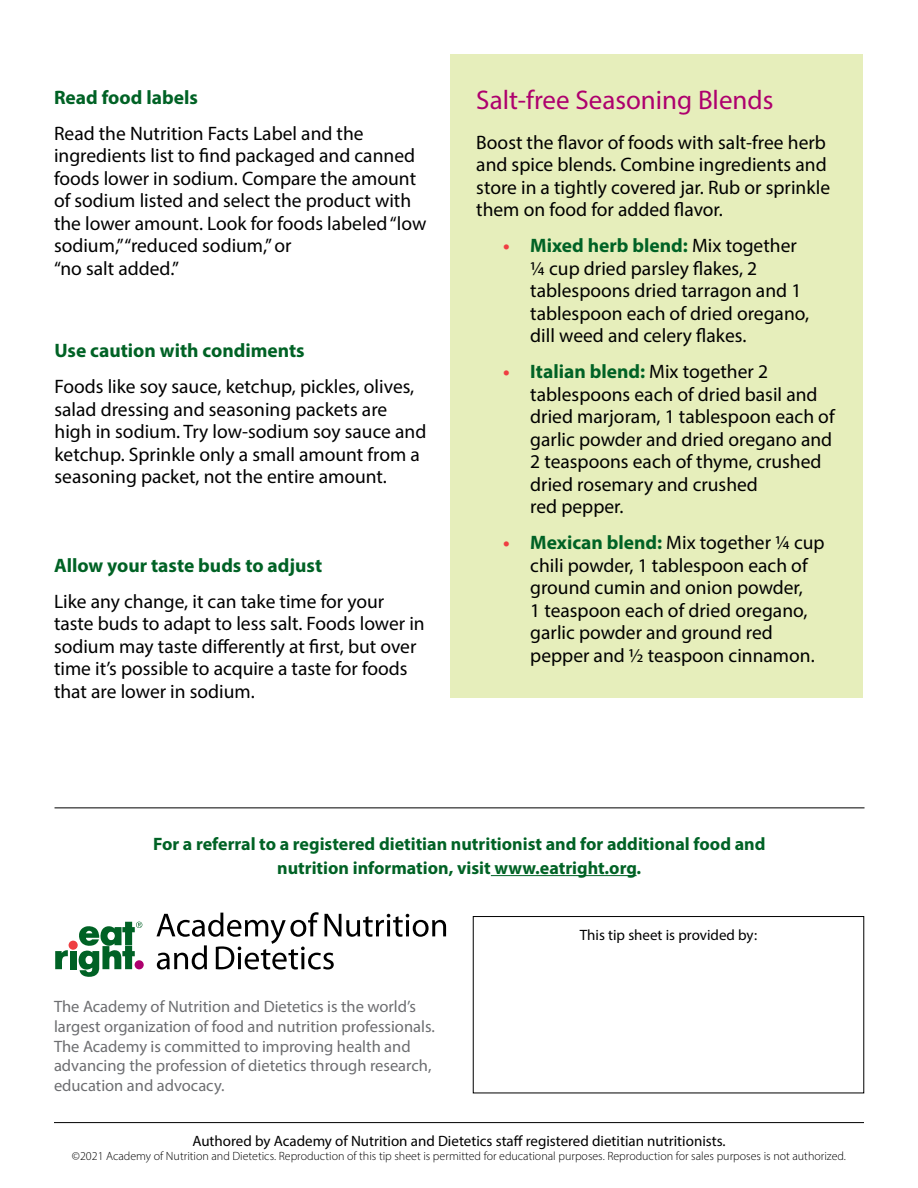
<style>
.page{position:relative;width:918px;height:1188px;background:#fff}
.page>*{position:absolute;margin:0;border:0;box-sizing:border-box;transform-origin:0 0}
.t1{font:27px "Myriad Pro";color:#ae006e}
.t2{font:19.5px/22.5px "Myriad Pro";color:#000}
.t3{font:700 19.5px "Myriad Pro";color:#006225}
.t4{font:700 18px/24px "Myriad Pro";color:#006225;text-align:center}
.t5{font:16.5px/19.8px "Myriad Pro";color:#6d6e71}
.t6{font:15px "Myriad Pro";color:#000}
.t7{font:300 12px "Myriad Pro";color:#000}
.s1{font-weight:700;color:#ef3e42}
.s2{font-weight:700;color:#006225}
</style>
<div class="page">
<hr style="left:491px;top:875px;width:146px;height:1px;background:#006225">
<hr style="left:55px;top:807px;width:810px;height:1px;background:#000">
<div style="left:69px;top:941px;width:9px;height:9px;background:#ef3e42;border-radius:50%"></div>
<svg style="left:135px;top:960px;width:9px;height:9px"></svg>
<svg style="left:55px;top:950px;width:13px;height:19px"></svg>
<div style="left:70px;top:951px;width:7px;height:18px;background:#006225"></div>
<svg style="left:78px;top:922px;width:64px;height:55px"></svg>
<svg style="left:157px;top:912px;width:289px;height:58px"></svg>
<div style="left:473px;top:916px;width:391px;height:177px;border:1px solid #000"></div>
<hr style="left:54px;top:1122px;width:810px;height:1px;background:#000">
<div style="left:450px;top:54px;width:412px;height:644px;background:#e6eebb"></div>
<p class="t3" style="left:54px;top:84px;width:145px">Read food labels</p>
<p class="t2" style="left:54px;top:121px;width:374px">Read the Nutrition Facts Label and the ingredients list to find packaged and canned foods lower in sodium. Compare the amount of sodium listed and select the product with the lower amount. Look for foods labeled “low sodium,” “reduced sodium,” or<br>“no salt added.”</p>
<p class="t3" style="left:55px;top:338px;width:252px">Use caution with condiments</p>
<p class="t2" style="left:55px;top:375px;width:373px">Foods like soy sauce, ketchup, pickles, olives, salad dressing and seasoning packets are high in sodium. Try low-sodium soy sauce and ketchup. Sprinkle only a small amount from a seasoning packet, not the entire amount.</p>
<p class="t3" style="left:54px;top:552px;width:270px">Allow your taste buds to adjust</p>
<p class="t2" style="left:54px;top:590px;width:372px">Like any change, it can take time for your taste buds to adapt to less salt. Foods lower in sodium may taste differently at first, but over time it’s possible to acquire a taste for foods that are lower in sodium.</p>
<h1 class="t1" style="left:476px;top:83px;width:299px">Salt-free Seasoning Blends</h1>
<p class="t2" style="left:476px;top:130px;width:355px">Boost the flavor of foods with salt-free herb and spice blends. Combine ingredients and store in a tightly covered jar. Rub or sprinkle them on food for added flavor.</p>
<p class="t2" style="left:530px;top:234px;width:280px;text-indent:-27px"><span class="s1">•</span> <span class="s2">Mixed herb blend:</span> Mix together ¼ cup dried parsley flakes, 2 tablespoons dried tarragon and 1 tablespoon each of dried oregano, dill weed and celery flakes.</p>
<p class="t2" style="left:530px;top:360px;width:306px;text-indent:-27px"><span class="s1">•</span> <span class="s2">Italian blend:</span> Mix together 2 tablespoons each of dried basil and dried marjoram, 1 tablespoon each of garlic powder and dried oregano and<br>2 teaspoons each of thyme, crushed dried rosemary and crushed<br>red pepper.</p>
<p class="t2" style="left:530px;top:531px;width:296px;text-indent:-27px"><span class="s1">•</span> <span class="s2">Mexican blend:</span> Mix together ¼ cup chili powder, 1 tablespoon each of ground cumin and onion powder,<br>1 teaspoon each of dried oregano, garlic powder and ground red pepper and ½ teaspoon cinnamon.</p>
<p class="t4" style="left:153px;top:831px;width:614px">For a referral to a registered dietitian nutritionist and for additional food and nutrition information, visit www.eatright.org.</p>
<p class="t6" style="left:580px;top:925px;width:179px">This tip sheet is provided by:</p>
<p class="t5" style="left:54px;top:996px;width:382px">The Academy of Nutrition and Dietetics is the world’s largest organization of food and nutrition professionals.<br>The Academy is committed to improving health and advancing the profession of dietetics through research, education and advocacy.</p>
<p class="t6" style="left:192px;top:1131px;width:535px">Authored by Academy of Nutrition and Dietetics staff registered dietitian nutritionists.</p>
<p class="t7" style="left:72px;top:1148px;width:776px">©2021 Academy of Nutrition and Dietetics. Reproduction of this tip sheet is permitted for educational purposes. Reproduction for sales purposes is not authorized.</p>
</div>
